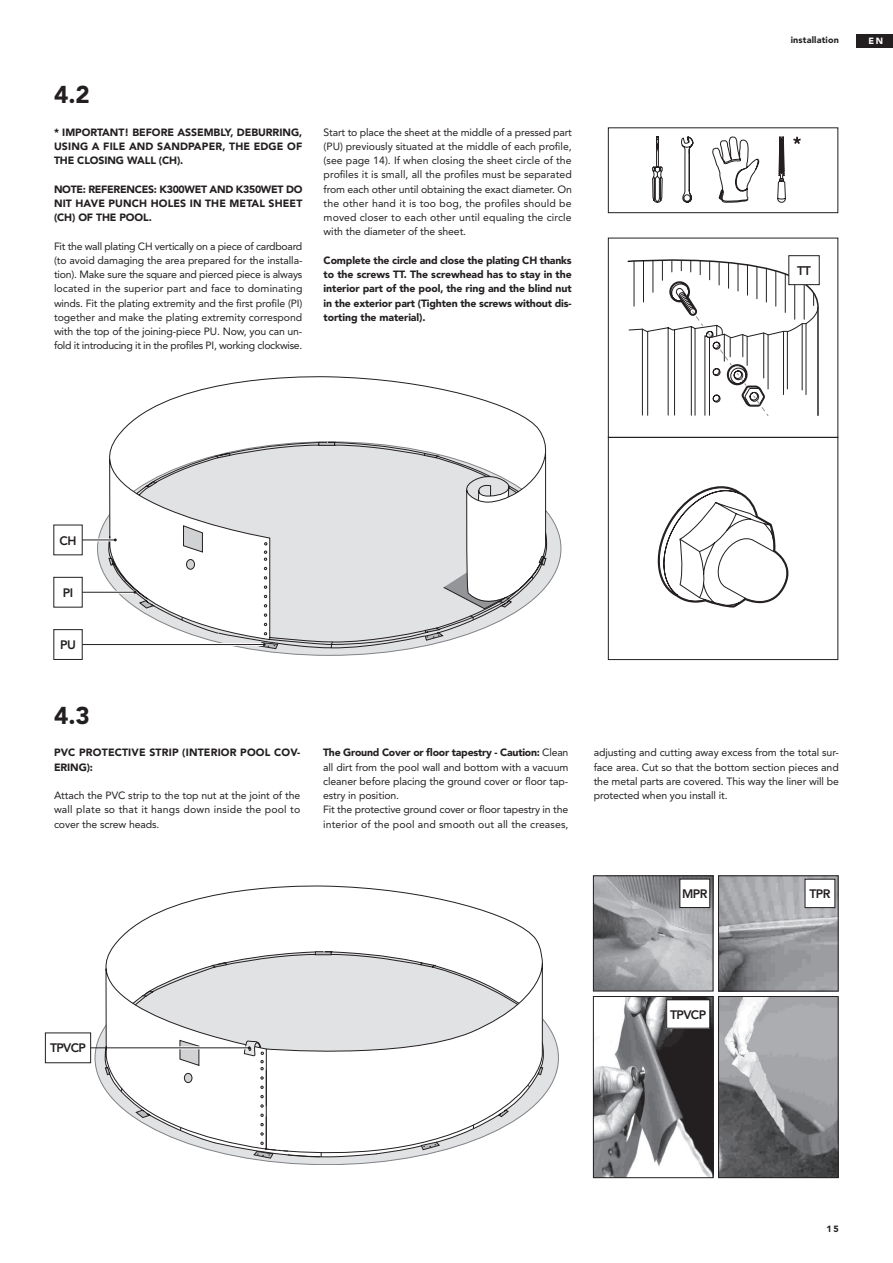
<style>
.page{position:relative;width:893px;height:1263px;background:#fff}
.page>*{position:absolute;margin:0;border:0;box-sizing:border-box;transform-origin:0 0}
.t1{font:900 24.15px "Avenir";color:#231f20}
.t2{font:800 12.45px "Avenir";color:#231f20}
.t3{font:800 12.15px "Avenir";letter-spacing:-.05em;color:#231f20}
.t4{font:10.5px/14.2px "Avenir";letter-spacing:-.01em;color:#231f20;text-align:justify}
.t5{font:900 10.5px/14.2px "Avenir";color:#231f20;text-align:justify}
.t6{font:900 9px "Avenir";letter-spacing:.02em;color:#231f20}
.t7{font:900 9px "Avenir";color:#fff}
.s1{font-weight:900}
</style>
<div class="page">
<div style="left:857px;top:34px;width:36px;height:13px;background:#231f20"></div>
<div style="left:608px;top:128px;width:230px;height:85px;border:1px solid #231f20"></div>
<svg style="left:681px;top:136px;width:13px;height:67px"></svg>
<svg style="left:713px;top:136px;width:47px;height:67px"></svg>
<svg style="left:777px;top:136px;width:9px;height:67px"></svg>
<svg style="left:793px;top:137px;width:8px;height:7px"></svg>
<svg style="left:107px;top:376px;width:441px;height:279px"></svg>
<svg style="left:105px;top:962px;width:305px;height:203px"></svg>
<svg style="left:106px;top:886px;width:437px;height:77px"></svg>
<svg style="left:627px;top:259px;width:192px;height:157px"></svg>
<svg style="left:658px;top:486px;width:130px;height:122px"></svg>
<div style="left:608px;top:437px;width:230px;height:223px;border:1px solid #231f20"></div>
<div style="left:789px;top:256px;width:30px;height:29px;background:#fff"></div>
<div style="left:788px;top:255px;width:32px;height:30px;border:1px solid #231f20"></div>
<svg style="left:652px;top:127px;width:11px;height:112px"></svg>
<div style="left:53px;top:629px;width:30px;height:31px;border:1px solid #231f20"></div>
<div style="left:45px;top:1032px;width:46px;height:31px;border:1px solid #231f20"></div>
<hr style="left:86px;top:591px;width:49px;height:3px;background:#fff">
<hr style="left:86px;top:538px;width:29px;height:3px;background:#fff">
<hr style="left:82px;top:644px;width:182px;height:1px;background:#231f20">
<hr style="left:91px;top:1047px;width:158px;height:1px;background:#231f20">
<svg style="left:104px;top:963px;width:441px;height:195px"></svg>
<hr style="left:82px;top:592px;width:53px;height:1px;background:#231f20">
<hr style="left:82px;top:540px;width:33px;height:1px;background:#231f20">
<svg style="left:109px;top:453px;width:437px;height:196px"></svg>
<img style="left:720px;top:998px;width:116px;height:178px">
<div style="left:718px;top:996px;width:120px;height:182px;border:1px solid #231f20"></div>
<img style="left:595px;top:877px;width:116px;height:112px">
<div style="left:593px;top:875px;width:120px;height:116px;border:1px solid #231f20"></div>
<img style="left:720px;top:877px;width:116px;height:112px">
<div style="left:718px;top:875px;width:120px;height:116px;border:1px solid #231f20"></div>
<div style="left:680px;top:879px;width:30px;height:28px;background:#fff"></div>
<div style="left:679px;top:879px;width:31px;height:29px;border:1px solid #231f20"></div>
<div style="left:805px;top:879px;width:30px;height:28px;background:#fff"></div>
<img style="left:595px;top:998px;width:116px;height:178px">
<div style="left:593px;top:996px;width:120px;height:182px;border:1px solid #231f20"></div>
<div style="left:667px;top:1000px;width:43px;height:28px;background:#fff"></div>
<div style="left:666px;top:999px;width:44px;height:29px;border:1px solid #231f20"></div>
<h1 class="t1" style="left:54px;top:80px;width:37px">4.2</h1>
<p class="t5" style="left:54px;top:125px;width:250px">* IMPORTANT! BEFORE ASSEMBLY, DEBURRING, USING A FILE AND SANDPAPER, THE EDGE OF THE CLOSING WALL (CH).</p>
<p class="t5" style="left:54px;top:182px;width:250px">NOTE: REFERENCES: K300WET AND K350WET DO NIT HAVE PUNCH HOLES IN THE METAL SHEET (CH) OF THE POOL.</p>
<p class="t4" style="left:54px;top:239px;width:250px">Fit the wall plating CH vertically on a piece of cardboard (to avoid damaging the area prepared for the installa&shy;tion). Make sure the square and pierced piece is always located in the superior part and face to dominating winds. Fit the plating extremity and the first profile (PI) together and make the plating extremity correspond with the top of the joining-piece PU. Now, you can un&shy;fold it introducing it in the profiles PI, working clockwise.</p>
<p class="t4" style="left:324px;top:125px;width:250px">Start to place the sheet at the middle of a pressed part (PU) previously situated at the middle of each profile, (see page 14). If when closing the sheet circle of the profiles it is small, all the profiles must be separated from each other until obtaining the exact diameter. On the other hand it is too bog, the profiles should be moved closer to each other until equaling the circle with the diameter of the sheet.</p>
<p class="t5" style="left:324px;top:253px;width:250px">Complete the circle and close the plating CH thanks to the screws TT. The screwhead has to stay in the interior part of the pool, the ring and the blind nut in the exterior part (Tighten the screws without dis&shy;torting the material).</p>
<p class="t6" style="left:791px;top:35px;width:50px">installation</p>
<p class="t7" style="left:868px;top:35px;width:16px">EN</p>
<p class="t2" style="left:797px;top:263px;width:15px">TT</p>
<p class="t3" style="left:60px;top:533px;width:18px">CH</p>
<p class="t3" style="left:63px;top:585px;width:12px">PI</p>
<p class="t3" style="left:60px;top:638px;width:17px">PU</p>
<h1 class="t1" style="left:54px;top:701px;width:37px">4.3</h1>
<p class="t5" style="left:54px;top:745px;width:248px">PVC PROTECTIVE STRIP (INTERIOR POOL COV-<br>ERING):</p>
<p class="t4" style="left:54px;top:788px;width:248px">Attach the PVC strip to the top nut at the joint of the wall plate so that it hangs down inside the pool to cover the screw heads.</p>
<p class="t4" style="left:323px;top:745px;width:247px;text-align:left"><span class="s1">The Ground Cover or floor tapestry - Caution:</span> Clean all dirt from the pool wall and bottom with a vacuum cleaner before placing the ground cover or floor tap&shy;estry in position.<br>Fit the protective ground cover or floor tapestry in the interior of the pool and smooth out all the creases,</p>
<p class="t4" style="left:594px;top:745px;width:247px">adjusting and cutting away excess from the total sur&shy;face area. Cut so that the bottom section pieces and the metal parts are covered. This way the liner will be protected when you install it.</p>
<p class="t3" style="left:682px;top:886px;width:27px">MPR</p>
<p class="t3" style="left:809px;top:887px;width:22px">TPR</p>
<p class="t3" style="left:50px;top:1041px;width:38px">TPVCP</p>
<p class="t3" style="left:670px;top:1007px;width:38px">TPVCP</p>
<p class="t6" style="left:826px;top:1223px;width:14px">15</p>
</div>
